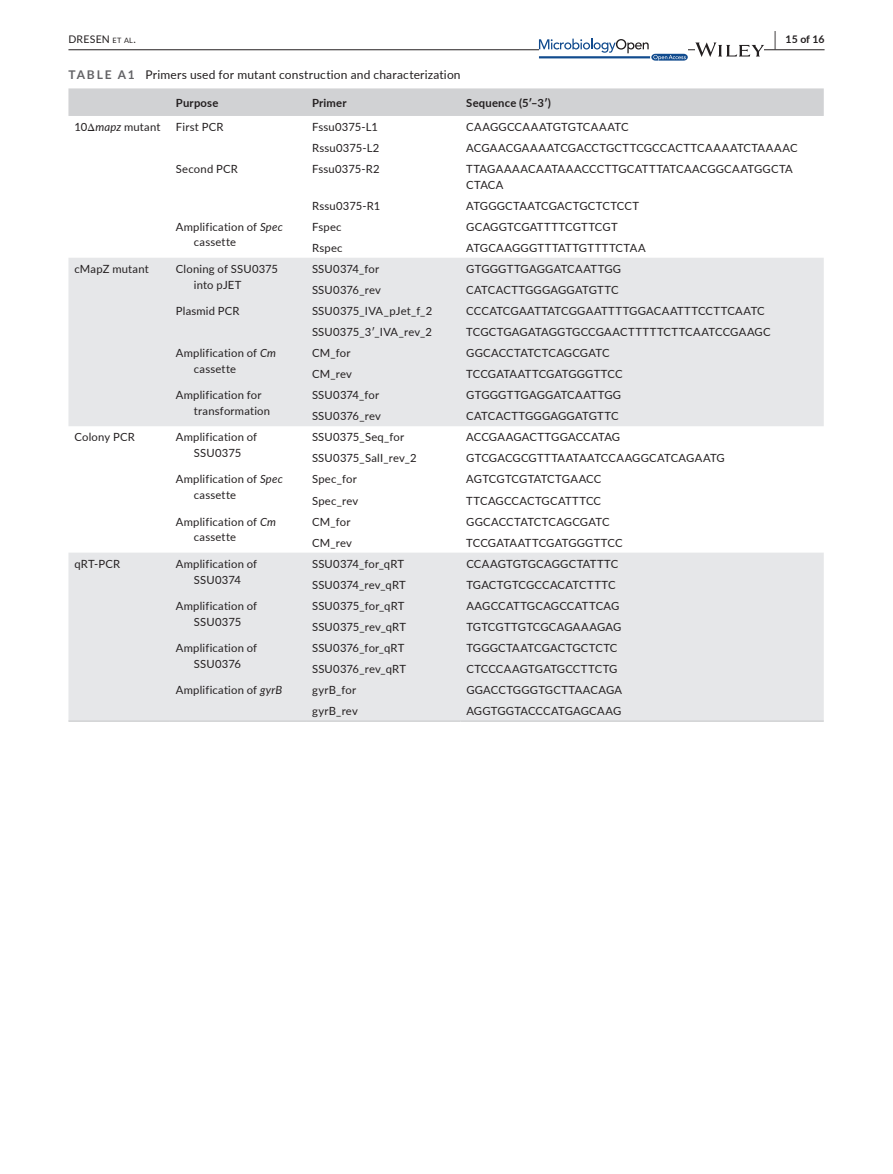
<style>
.page{position:relative;width:893px;height:1174px;background:#fff}
.page>*{position:absolute;margin:0;border:0;box-sizing:border-box;transform-origin:0 0}
.t1{font:12px "Lato";letter-spacing:.015em;color:#231f20}
.t2{font:11.25px/15.8px "Lato";letter-spacing:.015em;color:#231f20}
.t3{font:700 11.25px "Lato";letter-spacing:.02em;color:#231f20}
.t4{font:10.5px "Lato";letter-spacing:.02em;color:#231f20}
.t5{font:700 10.5px "Lato";color:#231f20}
.s1{font-size:7.35px}
.s2{font-size:19.5px}
.s3{font-weight:700;color:#636366}
.s4{font-family:"STIX"}
.s5{font-style:italic}
</style>
<div class="page">
<hr style="left:68px;top:49px;width:756px;height:1px;background:#231f20">
<svg style="left:539px;top:39px;width:149px;height:22px"></svg>
<svg style="left:695px;top:42px;width:69px;height:15px"></svg>
<div style="left:68px;top:88px;width:756px;height:28px;background:#d1d2d4"></div>
<svg style="left:68px;top:258px;width:756px;height:462px;fill:#e6e7e9"></svg>
<hr style="left:68px;top:720px;width:102px;height:2px;background:#d1d2d4">
<hr style="left:170px;top:720px;width:136px;height:2px;background:#d1d2d4">
<hr style="left:306px;top:720px;width:154px;height:2px;background:#d1d2d4">
<hr style="left:460px;top:720px;width:364px;height:2px;background:#d1d2d4">
<p class="t4" style="left:68px;top:31px;width:69px">DRESEN <span class="s1">et al</span>.</p>
<p class="t5" style="left:774px;top:31px;width:52px"><span class="s2">|</span> 15 of 16</p>
<p class="t1" style="left:68px;top:66px;width:394px"><span class="s3">TABLE A1</span> Primers used for mutant construction and characterization</p>
<p class="t3" style="left:176px;top:94px;width:44px">Purpose</p>
<p class="t3" style="left:312px;top:94px;width:36px">Primer</p>
<p class="t3" style="left:466px;top:94px;width:86px">Sequence (5′–3′)</p>
<p class="t2" style="left:74px;top:118px;width:88px">10<span class="s4">Δ</span><span class="s5">mapz</span> mutant</p>
<p class="t2" style="left:176px;top:118px;width:49px">First PCR</p>
<p class="t2" style="left:312px;top:118px;width:68px">Fssu0375-L1</p>
<p class="t2" style="left:466px;top:118px;width:164px">CAAGGCCAAATGTGTCAAATC</p>
<p class="t2" style="left:312px;top:139px;width:69px">Rssu0375-L2</p>
<p class="t2" style="left:466px;top:139px;width:333px">ACGAACGAAAATCGACCTGCTTCGCCACTTCAAAATCTAAAAC</p>
<p class="t2" style="left:176px;top:160px;width:63px">Second PCR</p>
<p class="t2" style="left:312px;top:160px;width:69px">Fssu0375-R2</p>
<p class="t2" style="left:466px;top:160px;width:328px">TTAGAAAACAATAAACCCTTGCATTTATCAACGGCAATGGCTA<br>CTACA</p>
<p class="t2" style="left:312px;top:197px;width:70px">Rssu0375-R1</p>
<p class="t2" style="left:466px;top:197px;width:174px">ATGGGCTAATCGACTGCTCTCCT</p>
<p class="t2" style="left:194px;top:218px;width:90px;text-indent:-18px">Amplification of <span class="s5">Spec </span>cassette</p>
<p class="t2" style="left:312px;top:218px;width:31px">Fspec</p>
<p class="t2" style="left:466px;top:218px;width:153px">GCAGGTCGATTTTCGTTCGT</p>
<p class="t2" style="left:312px;top:239px;width:32px">Rspec</p>
<p class="t2" style="left:466px;top:239px;width:181px">ATGCAAGGGTTTATTGTTTTCTAA</p>
<p class="t2" style="left:74px;top:260px;width:76px">cMapZ mutant</p>
<p class="t2" style="left:194px;top:260px;width:86px;text-indent:-18px">Cloning of SSU0375 into pJET</p>
<p class="t2" style="left:312px;top:260px;width:69px">SSU0374_for</p>
<p class="t2" style="left:466px;top:260px;width:156px">GTGGGTTGAGGATCAATTGG</p>
<p class="t2" style="left:312px;top:281px;width:70px">SSU0376_rev</p>
<p class="t2" style="left:466px;top:281px;width:154px">CATCACTTGGGAGGATGTTC</p>
<p class="t2" style="left:176px;top:302px;width:65px">Plasmid PCR</p>
<p class="t2" style="left:312px;top:302px;width:122px">SSU0375_IVA_pJet_f_2</p>
<p class="t2" style="left:466px;top:302px;width:300px">CCCATCGAATTATCGGAATTTTGGACAATTTCCTTCAATC</p>
<p class="t2" style="left:312px;top:323px;width:122px">SSU0375_3′_IVA_rev_2</p>
<p class="t2" style="left:466px;top:323px;width:306px">TCGCTGAGATAGGTGCCGAACTTTTTCTTCAATCCGAAGC</p>
<p class="t2" style="left:194px;top:345px;width:84px;text-indent:-18px">Amplification of <span class="s5">Cm </span>cassette</p>
<p class="t2" style="left:312px;top:345px;width:40px">CM_for</p>
<p class="t2" style="left:466px;top:345px;width:145px">GGCACCTATCTCAGCGATC</p>
<p class="t2" style="left:312px;top:366px;width:41px">CM_rev</p>
<p class="t2" style="left:466px;top:366px;width:158px">TCCGATAATTCGATGGGTTCC</p>
<p class="t2" style="left:194px;top:387px;width:78px;text-indent:-18px">Amplification for transformation</p>
<p class="t2" style="left:312px;top:387px;width:69px">SSU0374_for</p>
<p class="t2" style="left:466px;top:387px;width:156px">GTGGGTTGAGGATCAATTGG</p>
<p class="t2" style="left:312px;top:408px;width:70px">SSU0376_rev</p>
<p class="t2" style="left:466px;top:408px;width:154px">CATCACTTGGGAGGATGTTC</p>
<p class="t2" style="left:74px;top:429px;width:62px">Colony PCR</p>
<p class="t2" style="left:176px;top:429px;width:83px;text-align:center">Amplification of<br>SSU0375</p>
<p class="t2" style="left:312px;top:429px;width:94px">SSU0375_Seq_for</p>
<p class="t2" style="left:466px;top:429px;width:155px">ACCGAAGACTTGGACCATAG</p>
<p class="t2" style="left:312px;top:450px;width:106px">SSU0375_SalI_rev_2</p>
<p class="t2" style="left:466px;top:450px;width:260px">GTCGACGCGTTTAATAATCCAAGGCATCAGAATG</p>
<p class="t2" style="left:194px;top:471px;width:90px;text-indent:-18px">Amplification of <span class="s5">Spec </span>cassette</p>
<p class="t2" style="left:312px;top:471px;width:46px">Spec_for</p>
<p class="t2" style="left:466px;top:471px;width:136px">AGTCGTCGTATCTGAACC</p>
<p class="t2" style="left:312px;top:492px;width:48px">Spec_rev</p>
<p class="t2" style="left:466px;top:492px;width:136px">TTCAGCCACTGCATTTCC</p>
<p class="t2" style="left:194px;top:513px;width:84px;text-indent:-18px">Amplification of <span class="s5">Cm </span>cassette</p>
<p class="t2" style="left:312px;top:513px;width:40px">CM_for</p>
<p class="t2" style="left:466px;top:513px;width:145px">GGCACCTATCTCAGCGATC</p>
<p class="t2" style="left:312px;top:534px;width:41px">CM_rev</p>
<p class="t2" style="left:466px;top:534px;width:158px">TCCGATAATTCGATGGGTTCC</p>
<p class="t2" style="left:74px;top:555px;width:47px">qRT-PCR</p>
<p class="t2" style="left:176px;top:555px;width:83px;text-align:center">Amplification of<br>SSU0374</p>
<p class="t2" style="left:312px;top:555px;width:94px">SSU0374_for_qRT</p>
<p class="t2" style="left:466px;top:555px;width:153px">CCAAGTGTGCAGGCTATTTC</p>
<p class="t2" style="left:312px;top:576px;width:95px">SSU0374_rev_qRT</p>
<p class="t2" style="left:466px;top:576px;width:151px">TGACTGTCGCCACATCTTTC</p>
<p class="t2" style="left:176px;top:597px;width:83px;text-align:center">Amplification of<br>SSU0375</p>
<p class="t2" style="left:312px;top:597px;width:94px">SSU0375_for_qRT</p>
<p class="t2" style="left:466px;top:597px;width:155px">AAGCCATTGCAGCCATTCAG</p>
<p class="t2" style="left:312px;top:618px;width:96px">SSU0375_rev_qRT</p>
<p class="t2" style="left:466px;top:618px;width:157px">TGTCGTTGTCGCAGAAAGAG</p>
<p class="t2" style="left:176px;top:639px;width:83px;text-align:center">Amplification of<br>SSU0376</p>
<p class="t2" style="left:312px;top:639px;width:94px">SSU0376_for_qRT</p>
<p class="t2" style="left:466px;top:639px;width:153px">TGGGCTAATCGACTGCTCTC</p>
<p class="t2" style="left:312px;top:660px;width:95px">SSU0376_rev_qRT</p>
<p class="t2" style="left:466px;top:660px;width:153px">CTCCCAAGTGATGCCTTCTG</p>
<p class="t2" style="left:176px;top:681px;width:108px">Amplification of <span class="s5">gyrB</span></p>
<p class="t2" style="left:312px;top:681px;width:46px">gyrB_for</p>
<p class="t2" style="left:466px;top:681px;width:157px">GGACCTGGGTGCTTAACAGA</p>
<p class="t2" style="left:312px;top:703px;width:47px">gyrB_rev</p>
<p class="t2" style="left:466px;top:703px;width:156px">AGGTGGTACCCATGAGCAAG</p>
</div>
